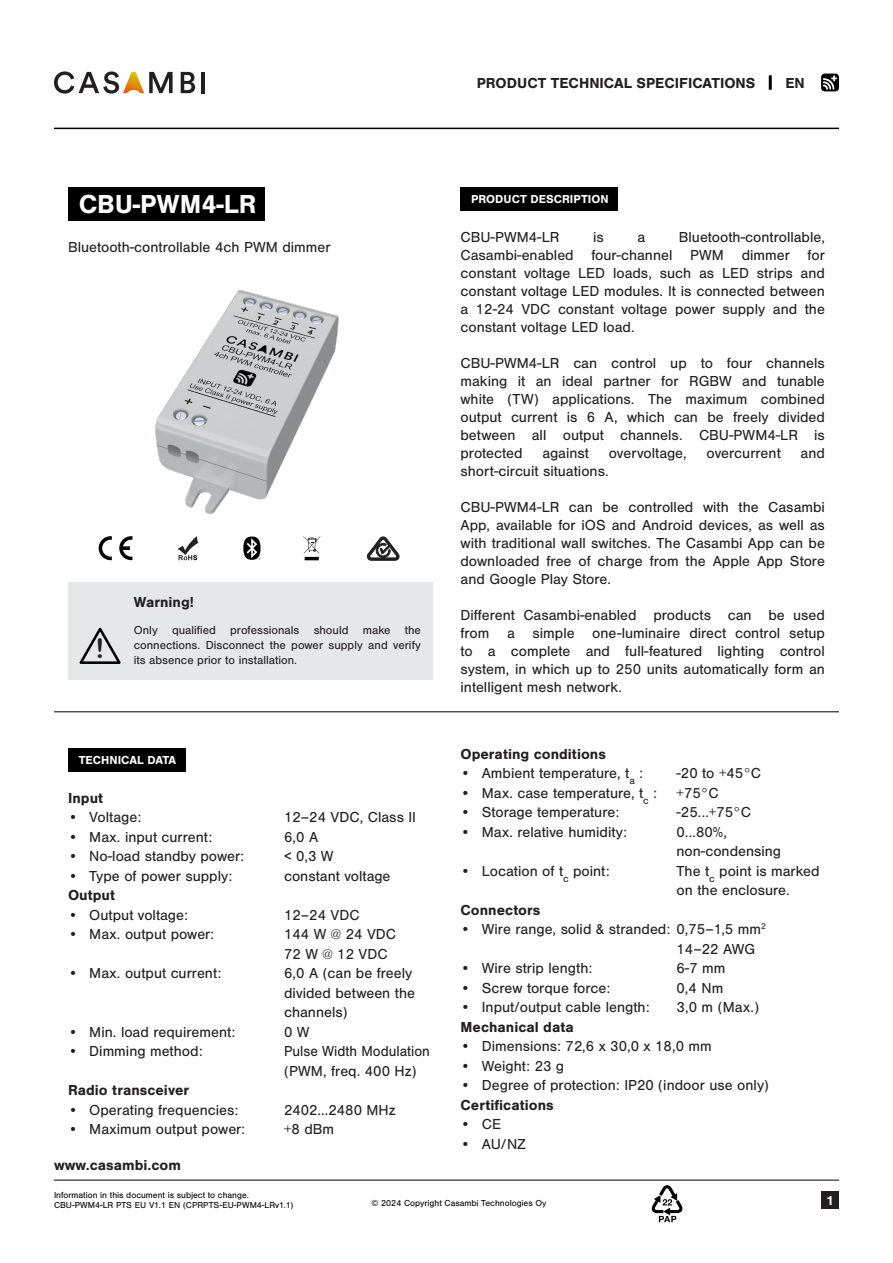
<style>
.page{position:relative;width:893px;height:1263px;background:#fff}
.page>*{position:absolute;margin:0;border:0;box-sizing:border-box;transform-origin:0 0}
.PRODUCT_TITLE{font:700 27px "Nimbus San";color:#fff}
.t1{font:27px "Arial Rounded MT Bold";color:#231f20}
.Basic_TXT{font:15px/18px "Nimbus San";color:#231f20;text-align:justify}
.TECHNICAL_DATA{font:700 15px "Nimbus San";color:#231f20}
.TECHNICAL_DATA-2{font:15px "Nimbus San";color:#231f20}
.Basic_TXT-2{font:15px "Nimbus San";color:#231f20;scale:.95 1}
.t2{font:700 13.5px "Nimbus San";color:#fff}
.t3{font:12px/15px "Nimbus San";color:#231f20;text-align:justify}
.t4{font:700 12px "Nimbus San";color:#fff}
.t5{font:9px/10.5px "Nimbus San";color:#000}
</style>
<div class="page">
<svg style="left:821px;top:74px;width:18px;height:17px"></svg>
<div style="left:821px;top:1191px;width:18px;height:18px;background:#231f20"></div>
<hr style="left:769px;top:75px;width:3px;height:15px;background:#000">
<svg style="left:181px;top:72px;width:14px;height:21px"></svg>
<hr style="left:201px;top:72px;width:4px;height:21px;background:#231f20">
<svg style="left:54px;top:71px;width:119px;height:23px"></svg>
<hr style="left:54px;top:128px;width:785px;height:1px;background:#000">
<hr style="left:54px;top:1180px;width:785px;height:1px;background:#000">
<svg style="left:651px;top:1185px;width:32px;height:37px"></svg>
<svg style="left:243px;top:536px;width:18px;height:24px"></svg>
<svg style="left:99px;top:536px;width:13px;height:24px"></svg>
<svg style="left:119px;top:536px;width:13px;height:24px"></svg>
<svg style="left:303px;top:536px;width:17px;height:24px"></svg>
<svg style="left:178px;top:536px;width:20px;height:24px"></svg>
<svg style="left:367px;top:536px;width:32px;height:24px"></svg>
<div style="left:68px;top:187px;width:197px;height:33px;background:#000"></div>
<div style="left:460px;top:187px;width:158px;height:24px;background:#000"></div>
<div style="left:68px;top:748px;width:118px;height:23px;background:#000"></div>
<hr style="left:54px;top:711px;width:785px;height:1px;background:#000">
<img style="left:155px;top:290px;width:184px;height:224px">
<div style="left:68px;top:582px;width:364px;height:98px;background:#e6e7e9"></div>
<svg style="left:80px;top:628px;width:41px;height:36px"></svg>
<p class="TECHNICAL_DATA" style="left:477px;top:74px;width:280px">PRODUCT TECHNICAL SPECIFICATIONS</p>
<p class="TECHNICAL_DATA" style="left:785px;top:74px;width:21px">EN</p>
<p class="PRODUCT_TITLE" style="left:79px;top:189px;width:179px">CBU-PWM4-LR</p>
<p class="t4" style="left:471px;top:192px;width:139px">PRODUCT DESCRIPTION</p>
<p class="Basic_TXT" style="left:68px;top:238px;width:264px">Bluetooth-controllable 4ch PWM dimmer</p>
<p class="t1" style="left:96px;top:633px;width:10px">!</p>
<p class="TECHNICAL_DATA" style="left:134px;top:594px;width:62px">Warning!</p>
<p class="t3" style="left:134px;top:623px;width:289px">Only qualified professionals should make the connections. Disconnect the power supply and verify its absence prior to installation.</p>
<p class="t4" style="left:79px;top:753px;width:99px">TECHNICAL DATA</p>
<p class="TECHNICAL_DATA" style="left:68px;top:789px;width:37px">Input</p>
<p class="Basic_TXT" style="left:68px;top:808px;width:75px">• Voltage:</p>
<p class="Basic_TXT" style="left:284px;top:808px;width:133px">12–24 VDC, Class II</p>
<p class="Basic_TXT" style="left:68px;top:828px;width:146px">• Max. input current:</p>
<p class="Basic_TXT" style="left:284px;top:828px;width:36px">6,0 A</p>
<p class="Basic_TXT" style="left:68px;top:847px;width:177px">• No-load standby power:</p>
<p class="Basic_TXT" style="left:284px;top:847px;width:51px">&lt; 0,3 W</p>
<p class="Basic_TXT" style="left:68px;top:867px;width:166px">• Type of power supply:</p>
<p class="Basic_TXT" style="left:284px;top:867px;width:108px">constant voltage</p>
<p class="TECHNICAL_DATA" style="left:68px;top:887px;width:48px">Output</p>
<p class="Basic_TXT" style="left:68px;top:906px;width:121px">• Output voltage:</p>
<p class="Basic_TXT" style="left:284px;top:906px;width:77px">12–24 VDC</p>
<p class="Basic_TXT" style="left:68px;top:925px;width:148px">• Max. output power:</p>
<p class="Basic_TXT" style="left:284px;top:925px;width:113px">144 W @ 24 VDC</p>
<p class="TECHNICAL_DATA-2" style="left:284px;top:945px;width:105px">72 W @ 12 VDC</p>
<p class="Basic_TXT" style="left:68px;top:964px;width:155px">• Max. output current:</p>
<p class="Basic_TXT" style="left:284px;top:964px;width:130px">6,0 A (can be freely</p>
<p class="TECHNICAL_DATA-2" style="left:284px;top:984px;width:133px">divided between the</p>
<p class="TECHNICAL_DATA-2" style="left:284px;top:1004px;width:65px">channels)</p>
<p class="Basic_TXT" style="left:68px;top:1023px;width:169px">• Min. load requirement:</p>
<p class="Basic_TXT" style="left:284px;top:1023px;width:27px">0 W</p>
<p class="Basic_TXT" style="left:68px;top:1042px;width:136px">• Dimming method:</p>
<p class="Basic_TXT-2" style="left:284px;top:1043px;width:155px">Pulse Width Modulation</p>
<p class="TECHNICAL_DATA-2" style="left:284px;top:1062px;width:134px">(PWM, freq. 400 Hz)</p>
<p class="TECHNICAL_DATA" style="left:68px;top:1082px;width:123px">Radio transceiver</p>
<p class="Basic_TXT" style="left:68px;top:1101px;width:172px">• Operating frequencies:</p>
<p class="Basic_TXT" style="left:284px;top:1101px;width:113px">2402...2480 MHz</p>
<p class="Basic_TXT" style="left:68px;top:1120px;width:179px">• Maximum output power:</p>
<p class="Basic_TXT" style="left:284px;top:1120px;width:52px">+8 dBm</p>
<p class="TECHNICAL_DATA" style="left:54px;top:1157px;width:129px">www.casambi.com</p>
<p class="Basic_TXT" style="left:460px;top:228px;width:100px">CBU-PWM4-LR</p>
<p class="Basic_TXT" style="left:593px;top:228px;width:12px">is</p>
<p class="Basic_TXT" style="left:637px;top:228px;width:9px">a</p>
<p class="Basic_TXT" style="left:460px;top:228px;width:366px;text-indent:218px">Bluetooth-controllable, Casambi-enabled four-channel PWM dimmer for constant voltage LED loads, such as LED strips and constant voltage LED modules. It is connected between a 12-24 VDC constant voltage power supply and the constant voltage LED load.</p>
<p class="Basic_TXT" style="left:460px;top:354px;width:366px">CBU-PWM4-LR can control up to four channels making it an ideal partner for RGBW and tunable white (TW) applications. The maximum combined output current is 6 A, which can be freely divided between all output channels. CBU-PWM4-LR is protected</p>
<p class="Basic_TXT" style="left:542px;top:444px;width:48px">against</p>
<p class="Basic_TXT" style="left:609px;top:444px;width:79px">overvoltage,</p>
<p class="Basic_TXT" style="left:707px;top:444px;width:76px">overcurrent</p>
<p class="Basic_TXT" style="left:801px;top:444px;width:26px">and</p>
<p class="Basic_TXT" style="left:460px;top:462px;width:150px">short-circuit situations.</p>
<p class="Basic_TXT" style="left:460px;top:498px;width:366px">CBU-PWM4-LR can be controlled with the Casambi App, available for iOS and Android devices, as well as with traditional wall switches. The Casambi App can be downloaded free of charge from the Apple App Store and Google Play Store.</p>
<p class="Basic_TXT" style="left:460px;top:606px;width:366px">Different Casambi-enabled products can be used from a simple one-luminaire direct control setup to a complete and full-featured lighting control system, in which up to 250 units automatically form an intelligent mesh network.</p>
<p class="TECHNICAL_DATA" style="left:460px;top:745px;width:147px">Operating conditions</p>
<p class="Basic_TXT" style="left:460px;top:765px;width:184px">• Ambient temperature, t<sub>a</sub> :</p>
<p class="Basic_TXT" style="left:676px;top:765px;width:86px">-20 to +45°C</p>
<p class="Basic_TXT" style="left:460px;top:784px;width:198px">• Max. case temperature, t<sub>c</sub> :</p>
<p class="Basic_TXT" style="left:676px;top:784px;width:44px">+75°C</p>
<p class="Basic_TXT" style="left:460px;top:804px;width:160px">• Storage temperature:</p>
<p class="Basic_TXT" style="left:676px;top:804px;width:76px">-25...+75°C</p>
<p class="Basic_TXT" style="left:460px;top:823px;width:168px">• Max. relative humidity:</p>
<p class="Basic_TXT" style="left:676px;top:823px;width:52px">0...80%,</p>
<p class="TECHNICAL_DATA-2" style="left:676px;top:843px;width:106px">non-condensing</p>
<p class="Basic_TXT" style="left:460px;top:862px;width:151px">• Location of t<sub>c</sub> point:</p>
<p class="Basic_TXT" style="left:676px;top:861px;width:145px;line-height:19.5px">The t<sub>c</sub> point is marked on the enclosure.</p>
<p class="TECHNICAL_DATA" style="left:460px;top:901px;width:81px">Connectors</p>
<p class="Basic_TXT" style="left:460px;top:921px;width:307px">• Wire range, solid &amp; stranded: 0,75–1,5 mm<sup>2</sup></p>
<p class="TECHNICAL_DATA-2" style="left:676px;top:941px;width:80px">14–22 AWG</p>
<p class="Basic_TXT" style="left:460px;top:960px;width:134px">• Wire strip length:</p>
<p class="Basic_TXT" style="left:676px;top:960px;width:50px">6-7 mm</p>
<p class="Basic_TXT" style="left:460px;top:979px;width:151px">• Screw torque force:</p>
<p class="Basic_TXT" style="left:676px;top:979px;width:48px">0,4 Nm</p>
<p class="Basic_TXT" style="left:460px;top:999px;width:191px">• Input/output cable length:</p>
<p class="Basic_TXT" style="left:676px;top:999px;width:84px">3,0 m (Max.)</p>
<p class="TECHNICAL_DATA" style="left:460px;top:1018px;width:115px">Mechanical data</p>
<p class="Basic_TXT" style="left:460px;top:1038px;width:253px">• Dimensions: 72,6 x 30,0 x 18,0 mm</p>
<p class="Basic_TXT" style="left:460px;top:1057px;width:105px">• Weight: 23 g</p>
<p class="Basic_TXT" style="left:460px;top:1077px;width:310px">• Degree of protection: IP20 (indoor use only)</p>
<p class="TECHNICAL_DATA" style="left:460px;top:1096px;width:95px">Certifications</p>
<p class="Basic_TXT" style="left:460px;top:1116px;width:42px">• CE</p>
<p class="Basic_TXT" style="left:460px;top:1135px;width:67px">• AU/NZ</p>
<p class="t5" style="left:54px;top:1190px;width:241px">Information in this document is subject to change.<br>CBU-PWM4-LR PTS EU V1.1 EN (CPRPTS-EU-PWM4-LRv1.1)</p>
<p class="t5" style="left:371px;top:1198px;width:177px">© 2024 Copyright Casambi Technologies Oy</p>
<p class="t2" style="left:826px;top:1192px;width:9px">1</p>
</div>
